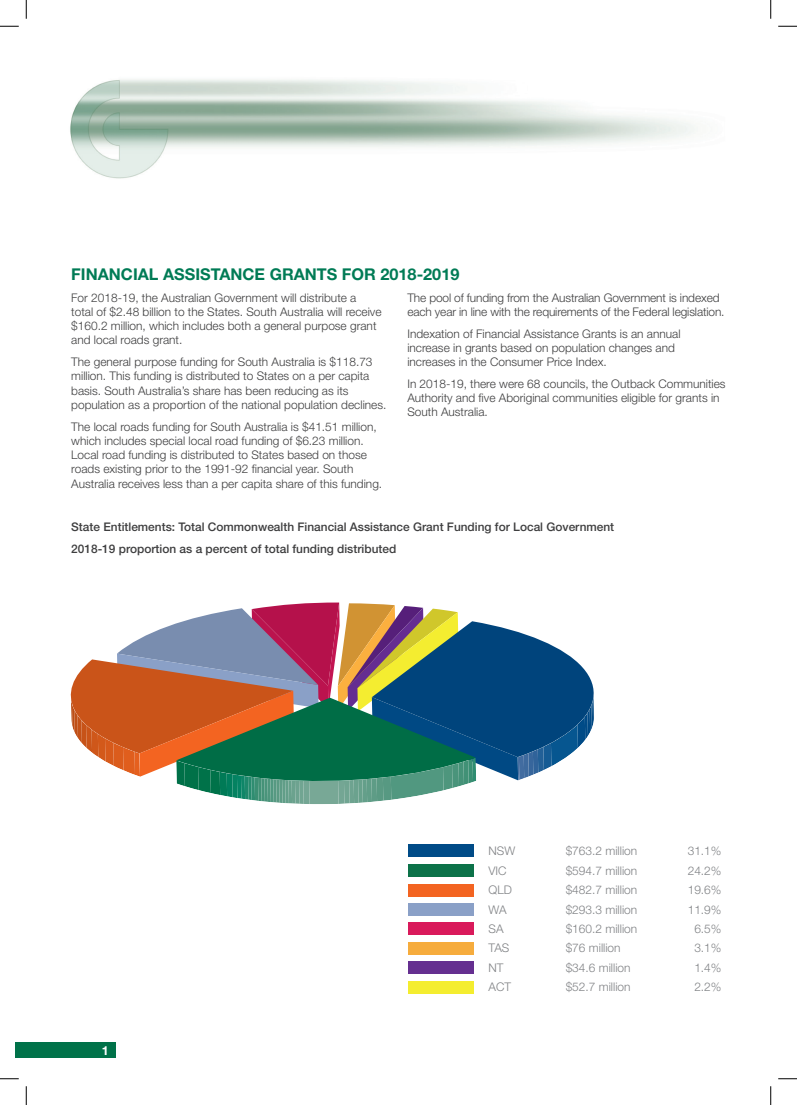
<style>
.page{position:relative;width:797px;height:1105px;background:#fff}
.page>*{position:absolute;margin:0;border:0;box-sizing:border-box;transform-origin:0 0}
.Header_1{font:700 16.25px "Helvetica Neue";color:#007b55}
.t1{font:700 12.5px "Helvetica Neue";color:#fff}
.body{font:300 11.88px/14.2px "Helvetica Neue";color:#3e3e3f}
.t2{font:300 11.88px "Helvetica Neue";color:#808285}
.body-2{font:500 11.88px "Helvetica Neue";color:#3e3e3f}
</style>
<div class="page">
<div style="left:16px;top:1042px;width:100px;height:16px;background:#007249"></div>
<img style="left:70px;top:79px;width:625px;height:100px">
<svg style="left:71px;top:602px;width:523px;height:202px"></svg>
<div style="left:408px;top:844px;width:66px;height:13px;background:#004b87"></div>
<div style="left:408px;top:864px;width:66px;height:13px;background:#0c7249"></div>
<div style="left:408px;top:883px;width:66px;height:13px;background:#f36421"></div>
<div style="left:408px;top:903px;width:66px;height:12px;background:#8aa0c7"></div>
<div style="left:408px;top:922px;width:66px;height:13px;background:#d91a5b"></div>
<div style="left:408px;top:942px;width:66px;height:12px;background:#f6ac3d"></div>
<div style="left:408px;top:961px;width:66px;height:13px;background:#652f90"></div>
<div style="left:408px;top:981px;width:66px;height:13px;background:#f4ed2f"></div>
<svg style="left:0;top:25px;width:19px;height:2px"></svg>
<svg style="left:778px;top:25px;width:19px;height:2px"></svg>
<svg style="left:0;top:1078px;width:19px;height:1px"></svg>
<svg style="left:778px;top:1078px;width:19px;height:1px"></svg>
<svg style="left:25px;top:0;width:2px;height:19px"></svg>
<svg style="left:25px;top:1086px;width:2px;height:19px"></svg>
<svg style="left:770px;top:0;width:1px;height:19px"></svg>
<svg style="left:770px;top:1086px;width:1px;height:19px"></svg>
<p class="Header_1" style="left:71px;top:264px;width:389px">FINANCIAL ASSISTANCE GRANTS FOR 2018-2019</p>
<p class="body" style="left:71px;top:290px;width:312px">For 2018-19, the Australian Government will distribute a<br>total of $2.48 billion to the States. South Australia will receive $160.2 million, which includes both a general purpose grant and local roads grant.</p>
<p class="body" style="left:71px;top:355px;width:316px">The general purpose funding for South Australia is $118.73 million. This funding is distributed to States on a per capita basis. South Australia’s share has been reducing as its population as a proportion of the national population declines.</p>
<p class="body" style="left:71px;top:419px;width:312px">The local roads funding for South Australia is $41.51 million, which includes special local road funding of $6.23 million.<br>Local road funding is distributed to States based on those roads existing prior to the 1991-92 financial year. South Australia receives less than a per capita share of this funding.</p>
<p class="body" style="left:407px;top:290px;width:319px">The pool of funding from the Australian Government is indexed each year in line with the requirements of the Federal legislation.</p>
<p class="body" style="left:407px;top:326px;width:275px">Indexation of Financial Assistance Grants is an annual increase in grants based on population changes and increases in the Consumer Price Index.</p>
<p class="body" style="left:407px;top:376px;width:320px">In 2018-19, there were 68 councils, the Outback Communities<br>Authority and five Aboriginal communities eligible for grants in<br>South Australia.</p>
<p class="body-2" style="left:71px;top:520px;width:544px">State Entitlements: Total Commonwealth Financial Assistance Grant Funding for Local Government</p>
<p class="body-2" style="left:71px;top:542px;width:326px">2018-19 proportion as a percent of total funding distributed</p>
<p class="t1" style="left:102px;top:1043px;width:8px">1</p>
<p class="t2" style="left:488px;top:844px;width:28px">NSW</p>
<p class="t2" style="left:565px;top:844px;width:73px">$763.2 million</p>
<p class="t2" style="left:687px;top:844px;width:35px">31.1%</p>
<p class="t2" style="left:488px;top:863px;width:20px">VIC</p>
<p class="t2" style="left:565px;top:863px;width:73px">$594.7 million</p>
<p class="t2" style="left:687px;top:863px;width:35px">24.2%</p>
<p class="t2" style="left:488px;top:883px;width:25px">QLD</p>
<p class="t2" style="left:565px;top:883px;width:73px">$482.7 million</p>
<p class="t2" style="left:687px;top:883px;width:35px">19.6%</p>
<p class="t2" style="left:488px;top:902px;width:20px">WA</p>
<p class="t2" style="left:565px;top:902px;width:73px">$293.3 million</p>
<p class="t2" style="left:687px;top:902px;width:35px">11.9%</p>
<p class="t2" style="left:488px;top:921px;width:17px">SA</p>
<p class="t2" style="left:565px;top:921px;width:73px">$160.2 million</p>
<p class="t2" style="left:694px;top:921px;width:29px">6.5%</p>
<p class="t2" style="left:488px;top:941px;width:22px">TAS</p>
<p class="t2" style="left:565px;top:941px;width:56px">$76 million</p>
<p class="t2" style="left:694px;top:941px;width:29px">3.1%</p>
<p class="t2" style="left:488px;top:960px;width:17px">NT</p>
<p class="t2" style="left:565px;top:960px;width:66px">$34.6 million</p>
<p class="t2" style="left:694px;top:960px;width:29px">1.4%</p>
<p class="t2" style="left:488px;top:980px;width:24px">ACT</p>
<p class="t2" style="left:565px;top:980px;width:66px">$52.7 million</p>
<p class="t2" style="left:694px;top:980px;width:29px">2.2%</p>
</div>
